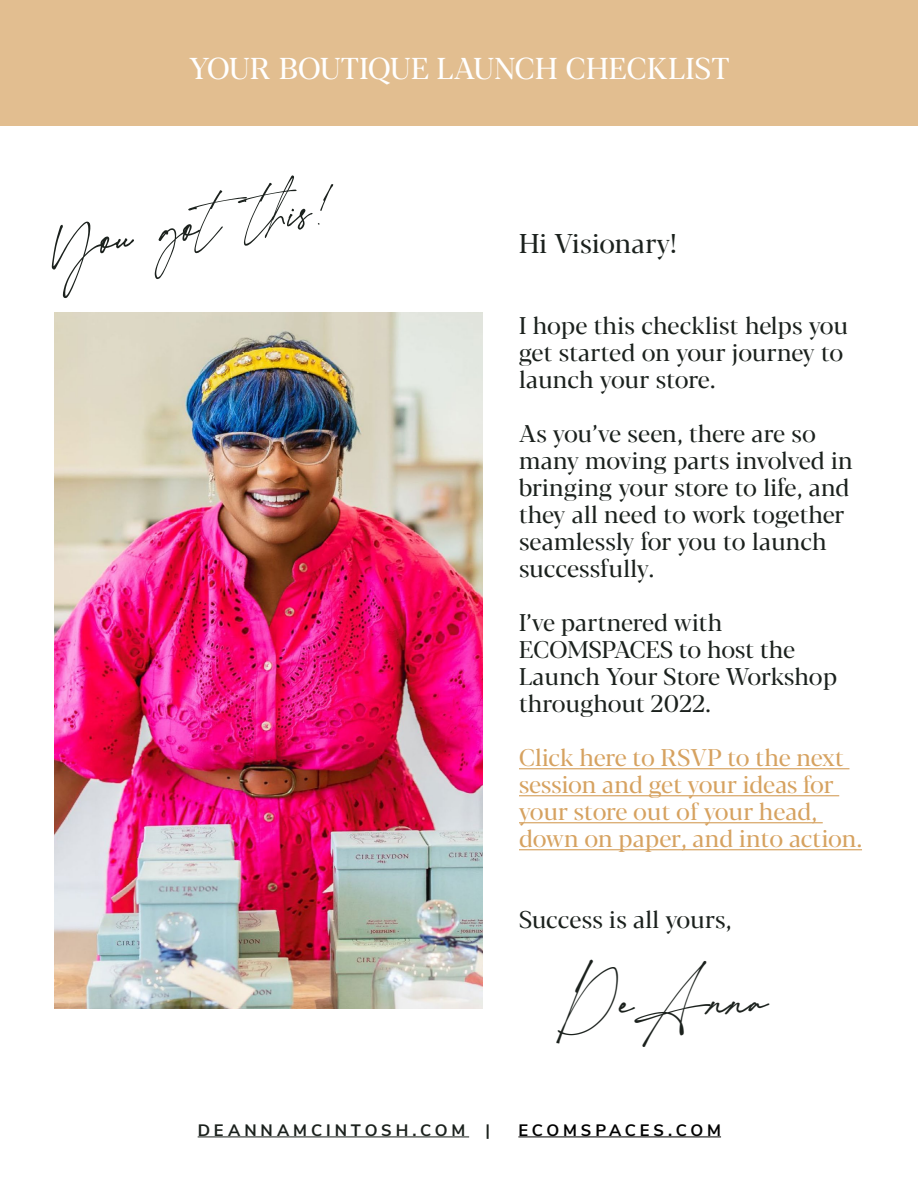
<style>
.page{position:relative;width:918px;height:1188px;background:#fff}
.page>*{position:absolute;margin:0;border:0;box-sizing:border-box;transform-origin:0 0}
.t1{font:45px "theimpressionist";color:#1b211d}
.t2{font:30px "Blacker Display";letter-spacing:.01em;color:#fff}
.t3{font:27px "Blacker Display";letter-spacing:.01em;color:#1b211d}
.t4{font:24px/27px "Blacker Display";letter-spacing:.01em;color:#1b211d}
.t5{font:24px/27px "Blacker Pro Display";letter-spacing:-.005em;color:#d6a260}
.t6{font:24px/27px "Blacker Pro Display";color:#1b211d}
.t7{font:700 16.5px "Nunito Sans";letter-spacing:.24em;color:#1b211d}
.t8{font:700 16.5px "Nunito Sans";letter-spacing:.23em;color:#000}
</style>
<div class="page">
<div style="left:0;top:0;width:918px;height:126px;background:#e2be90"></div>
<img style="left:54px;top:313px;width:429px;height:696px">
<hr style="left:519px;top:768px;width:330px;height:1px;background:#d6a260">
<hr style="left:519px;top:795px;width:320px;height:1px;background:#d6a260">
<hr style="left:519px;top:822px;width:304px;height:1px;background:#d6a260">
<hr style="left:519px;top:849px;width:343px;height:1px;background:#d6a260">
<hr style="left:198px;top:1137px;width:271px;height:1px;background:#1b211d">
<hr style="left:518px;top:1137px;width:203px;height:1px;background:#000">
<p class="t2" style="left:189px;top:50px;width:542px">YOUR BOUTIQUE LAUNCH CHECKLIST</p>
<h1 class="t1" style="left:46px;top:243px;width:298px;rotate:-9deg">You got this!</h1>
<p class="t3" style="left:519px;top:227px;width:159px">Hi Visionary!</p>
<p class="t4" style="left:519px;top:313px;width:331px">I hope this checklist helps you get started on your journey to launch your store.</p>
<p class="t4" style="left:519px;top:421px;width:336px">As you’ve seen, there are so many moving parts involved in bringing your store to life, and they all need to work together seamlessly for you to launch successfully.</p>
<p class="t6" style="left:519px;top:609px;width:320px">I’ve partnered with<br>ECOMSPACES to host the<br>Launch Your Store Workshop throughout 2022.</p>
<p class="t5" style="left:519px;top:744px;width:345px">Click here to RSVP to the next session and get your ideas for your store out of your head, down on paper, and into action.</p>
<p class="t4" style="left:519px;top:907px;width:214px">Success is all yours,</p>
<h1 class="t1" style="left:556px;top:997px;width:215px;rotate:-1deg">DeAnna</h1>
<p class="t7" style="left:198px;top:1118px;width:294px">DEANNAMCINTOSH.COM |</p>
<p class="t8" style="left:518px;top:1118px;width:204px">ECOMSPACES.COM</p>
</div>
